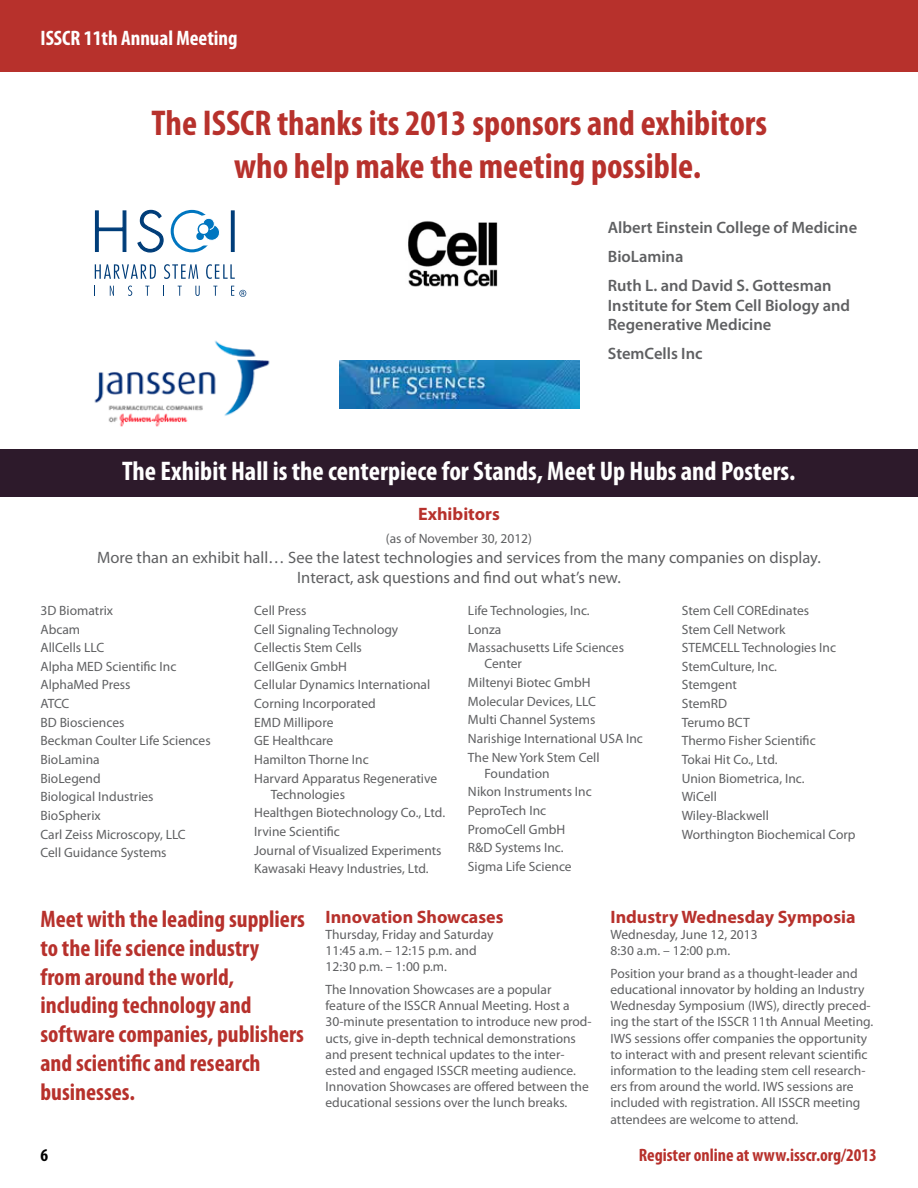
<style>
.page{position:relative;width:918px;height:1188px;background:#fff}
.page>*{position:absolute;margin:0;border:0;box-sizing:border-box;transform-origin:0 0}
.t1{font:700 condensed 36px/43.2px "Myriad Pro";color:#b7312c;text-align:center}
.t2{font:700 condensed 27px "Myriad Pro";color:#fff}
.t3{font:700 condensed 24px/28.8px "Myriad Pro";color:#b7312c}
.t4{font:700 condensed 21px "Myriad Pro";color:#fff}
.t5{font:700 18px "Myriad Pro";color:#b7312c}
.t6{font:700 condensed 18px "Myriad Pro";color:#b7312c}
.t7{font:700 condensed 18px "Myriad Pro";color:#000}
.t8{font:16.5px/19.8px "Myriad Pro";color:#5f6062;text-align:center}
.t9{font:600 16.5px/28.7px "Myriad Pro";color:#5f6062}
.t10{font:13.5px/18.6px "Myriad Pro";color:#5f6062}
</style>
<div class="page">
<div style="left:0;top:0;width:918px;height:72px;background:#b7312c"></div>
<div style="left:171px;top:210px;width:42px;height:42px;border:3px solid #0076c0;border-radius:50%"></div>
<svg style="left:94px;top:210px;width:33px;height:42px"></svg>
<svg style="left:137px;top:210px;width:27px;height:43px"></svg>
<div style="left:231px;top:210px;width:4px;height:42px;border:1px solid #003d79"></div>
<svg style="left:95px;top:264px;width:61px;height:15px"></svg>
<svg style="left:164px;top:264px;width:34px;height:15px"></svg>
<svg style="left:206px;top:264px;width:29px;height:15px"></svg>
<svg style="left:110px;top:286px;width:4px;height:10px"></svg>
<svg style="left:128px;top:286px;width:4px;height:10px"></svg>
<svg style="left:145px;top:286px;width:4px;height:10px"></svg>
<svg style="left:178px;top:286px;width:4px;height:10px"></svg>
<svg style="left:195px;top:286px;width:5px;height:10px"></svg>
<svg style="left:213px;top:286px;width:4px;height:10px"></svg>
<svg style="left:193px;top:213px;width:27px;height:32px"></svg>
<svg style="left:231px;top:286px;width:15px;height:11px"></svg>
<img style="left:339px;top:360px;width:241px;height:49px">
<div style="left:0;top:449px;width:918px;height:48px;background:#2d1a2b"></div>
<img style="left:408px;top:221px;width:90px;height:66px">
<img style="left:94px;top:340px;width:176px;height:87px">
<h3 class="t4" style="left:40px;top:25px;width:199px">ISSCR 11th Annual Meeting</h3>
<h1 class="t1" style="left:152px;top:101px;width:617px">The ISSCR thanks its 2013 sponsors and exhibitors who help make the meeting possible.</h1>
<p class="t9" style="left:608px;top:213px;width:251px">Albert Einstein College of Medicine<br>BioLamina<br>Ruth L. and David S. Gottesman</p>
<p class="t9" style="left:608px;top:295px;width:244px;line-height:19.8px">Institute for Stem Cell Biology and<br>Regenerative Medicine</p>
<p class="t9" style="left:608px;top:339px;width:96px">StemCells Inc</p>
<h2 class="t2" style="left:122px;top:455px;width:675px">The Exhibit Hall is the centerpiece for Stands, Meet Up Hubs and Posters.</h2>
<h3 class="t5" style="left:418px;top:502px;width:83px">Exhibitors</h3>
<p class="t10" style="left:386px;top:529px;width:148px">(as of November 30, 2012)</p>
<p class="t8" style="left:97px;top:547px;width:725px">More than an exhibit hall… See the latest technologies and services from the many companies on display.<br>Interact, ask questions and find out what’s new.</p>
<p class="t10" style="left:40px;top:601px;width:172px">3D Biomatrix<br>Abcam<br>AllCells LLC<br>Alpha MED Scientific Inc<br>AlphaMed Press<br>ATCC<br>BD Biosciences<br>Beckman Coulter Life Sciences<br>BioLamina<br>BioLegend<br>Biological Industries<br>BioSpherix<br>Carl Zeiss Microscopy, LLC<br>Cell Guidance Systems</p>
<p class="t10" style="left:254px;top:601px;width:184px">Cell Press<br>Cell Signaling Technology<br>Cellectis Stem Cells<br>CellGenix GmbH<br>Cellular Dynamics International<br>Corning Incorporated<br>EMD Millipore<br>GE Healthcare<br>Hamilton Thorne Inc<br>Harvard Apparatus Regenerative</p>
<p class="t10" style="left:468px;top:601px;width:158px">Life Technologies, Inc.<br>Lonza<br>Massachusetts Life Sciences</p>
<p class="t10" style="left:468px;top:654px;width:177px;text-indent:16px">Center<br>Miltenyi Biotec GmbH<br>Molecular Devices, LLC<br>Multi Channel Systems<br>Narishige International USA Inc<br>The New York Stem Cell</p>
<p class="t10" style="left:468px;top:764px;width:125px;text-indent:16px">Foundation<br>Nikon Instruments Inc<br>PeproTech Inc<br>PromoCell GmbH<br>R&amp;D Systems Inc.<br>Sigma Life Science</p>
<p class="t10" style="left:682px;top:601px;width:175px">Stem Cell COREdinates<br>Stem Cell Network<br>STEMCELL Technologies Inc<br>StemCulture, Inc.<br>Stemgent<br>StemRD<br>Terumo BCT<br>Thermo Fisher Scientific<br>Tokai Hit Co., Ltd.<br>Union Biometrica, Inc.<br>WiCell<br>Wiley-Blackwell<br>Worthington Biochemical Corp</p>
<p class="t10" style="left:254px;top:785px;width:192px;text-indent:16px">Technologies<br>Healthgen Biotechnology Co., Ltd.<br>Irvine Scientific<br>Journal of Visualized Experiments<br>Kawasaki Heavy Industries, Ltd.</p>
<h3 class="t3" style="left:40px;top:904px;width:266px">Meet with the leading suppliers to the life science industry from around the world, including technology and software companies, publishers and scientific and research businesses.</h3>
<h3 class="t5" style="left:326px;top:905px;width:180px">Innovation Showcases</h3>
<p class="t10" style="left:326px;top:926px;width:170px;line-height:16.2px">Thursday, Friday and Saturday<br>11:45 a.m. – 12:15 p.m. and<br>12:30 p.m. – 1:00 p.m.</p>
<p class="t10" style="left:326px;top:981px;width:268px;line-height:16.2px">The Innovation Showcases are a popular feature of the ISSCR Annual Meeting. Host a 30-minute presentation to introduce new prod&shy;ucts, give in-depth technical demonstrations and present technical updates to the inter&shy;ested and engaged ISSCR meeting audience.<br>Innovation Showcases are offered between the educational sessions over the lunch breaks.</p>
<h3 class="t5" style="left:610px;top:905px;width:247px">Industry Wednesday Symposia</h3>
<p class="t10" style="left:610px;top:926px;width:149px;line-height:16.2px">Wednesday, June 12, 2013<br>8:30 a.m. – 12:00 p.m.</p>
<p class="t10" style="left:610px;top:965px;width:264px;line-height:16.2px">Position your brand as a thought-leader and educational innovator by holding an Industry Wednesday Symposium (IWS), directly preced&shy;ing the start of the ISSCR 11th Annual Meeting.<br>IWS sessions offer companies the opportunity to interact with and present relevant scientific information to the leading stem cell research&shy;ers from around the world. IWS sessions are included with registration. All ISSCR meeting attendees are welcome to attend.</p>
<h3 class="t7" style="left:40px;top:1144px;width:9px">6</h3>
<h3 class="t6" style="left:639px;top:1144px;width:240px">Register online at www.isscr.org/2013</h3>
</div>
